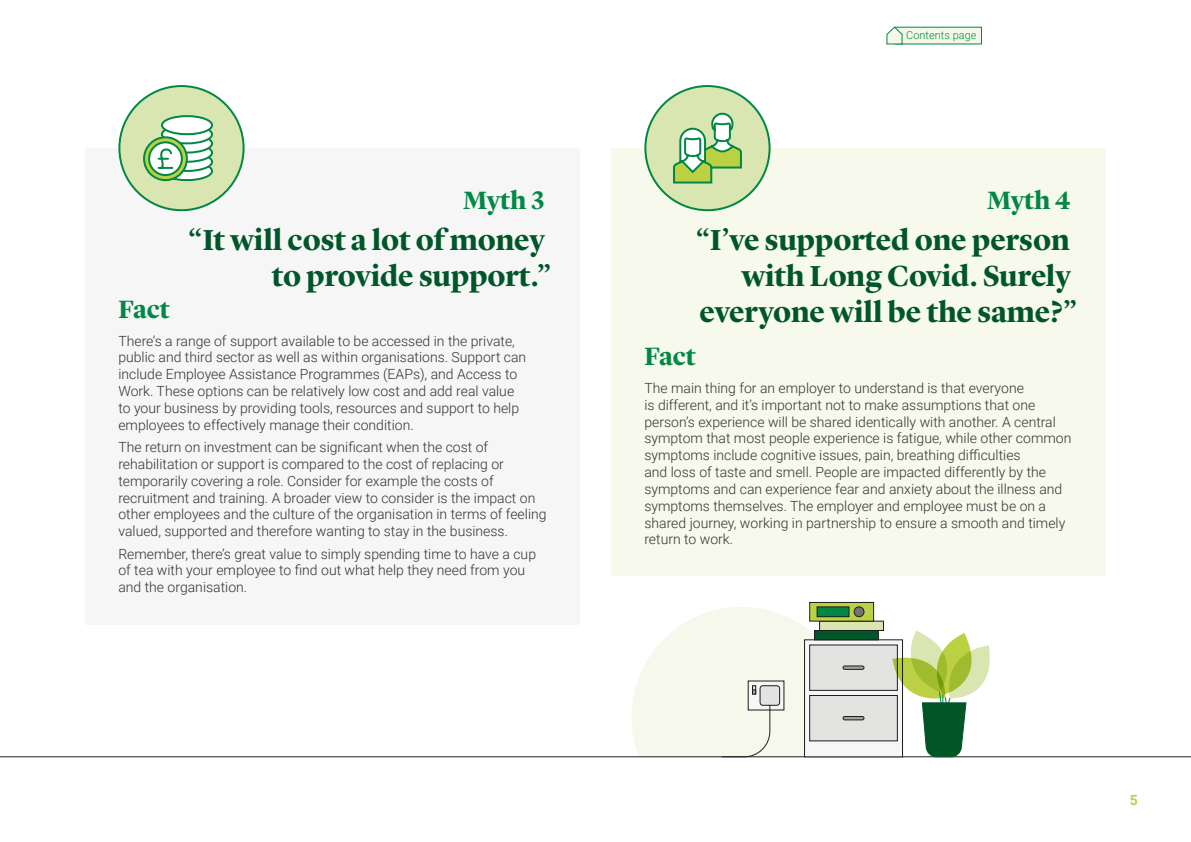
<style>
.page{position:relative;width:1191px;height:842px;background:#fff}
.page>*{position:absolute;margin:0;border:0;box-sizing:border-box;transform-origin:0 0}
.t1{font:700 30px/36px "Lyon Display";letter-spacing:-.005em;color:#005629;text-align:right}
.t2{font:700 26px "Lyon Display";color:#028844}
.t3{font:300 14px/16.8px "Roboto";color:#343234}
.t4{font:700 14px "Roboto";color:#bbd143}
.t5{font:300 11px "Roboto";color:#028844}
</style>
<div class="page">
<div style="left:894px;top:27px;width:87px;height:17px;background:#f4f8e8"></div>
<svg style="left:886px;top:26px;width:16px;height:18px"></svg>
<div style="left:85px;top:148px;width:495px;height:477px;background:#f6f6f6"></div>
<div style="left:611px;top:148px;width:495px;height:427px;background:#f6f9ec"></div>
<div style="left:119px;top:86px;width:125px;height:124px;background:#d9e6b1;border-radius:50%"></div>
<svg style="left:162px;top:162px;width:50px;height:18px"></svg>
<div style="left:161px;top:161px;width:52px;height:20px;border:2px solid #028844;border-radius:50%"></div>
<svg style="left:162px;top:153px;width:50px;height:18px"></svg>
<div style="left:161px;top:152px;width:52px;height:20px;border:2px solid #028844;border-radius:50%"></div>
<svg style="left:162px;top:144px;width:50px;height:18px"></svg>
<div style="left:161px;top:143px;width:52px;height:20px;border:2px solid #028844;border-radius:50%"></div>
<svg style="left:162px;top:134px;width:50px;height:19px"></svg>
<div style="left:161px;top:133px;width:52px;height:21px;border:2px solid #028844;border-radius:50%"></div>
<svg style="left:162px;top:125px;width:50px;height:18px"></svg>
<div style="left:161px;top:124px;width:52px;height:20px;border:2px solid #028844;border-radius:50%"></div>
<div style="left:162px;top:116px;width:50px;height:18px;background:#fff;border-radius:50%"></div>
<div style="left:161px;top:115px;width:52px;height:20px;border:2px solid #028844;border-radius:50%"></div>
<svg style="left:144px;top:137px;width:43px;height:43px"></svg>
<div style="left:143px;top:136px;width:45px;height:45px;border:2px solid #028844;border-radius:50%"></div>
<svg style="left:149px;top:142px;width:33px;height:33px"></svg>
<div style="left:148px;top:141px;width:35px;height:35px;border:2px solid #028844;border-radius:50%"></div>
<svg style="left:157px;top:148px;width:17px;height:22px"></svg>
<div style="left:645px;top:86px;width:124px;height:124px;background:#d9e6b1;border-radius:50%"></div>
<div style="left:644px;top:85px;width:126px;height:126px;border:2px solid #028844;border-radius:50%"></div>
<svg style="left:673px;top:112px;width:69px;height:72px"></svg>
<hr style="left:0;top:756px;width:1191px;height:1px;background:#1d1e1c">
<div style="left:804px;top:640px;width:98px;height:117px;background:#f6f6f6"></div>
<div style="left:809px;top:695px;width:88px;height:46px;background:#e3e3e2"></div>
<div style="left:809px;top:695px;width:89px;height:46px;border:1px solid #1d1e1c"></div>
<div style="left:809px;top:645px;width:88px;height:45px;background:#e3e3e2"></div>
<div style="left:809px;top:644px;width:89px;height:47px;border:1px solid #1d1e1c"></div>
<hr style="left:843px;top:666px;width:21px;height:3px;background:#a3a1a1;border-radius:2px">
<div style="left:842px;top:665px;width:22px;height:5px;border:1px solid #1d1e1c;border-radius:2px"></div>
<div style="left:842px;top:716px;width:22px;height:4px;border:1px solid #1d1e1c;border-radius:2px"></div>
<div style="left:814px;top:630px;width:64px;height:10px;background:#005629"></div>
<div style="left:814px;top:630px;width:65px;height:10px;border:1px solid #1d1e1c"></div>
<div style="left:819px;top:621px;width:64px;height:9px;background:#d9e6b1"></div>
<div style="left:819px;top:621px;width:65px;height:10px;border:1px solid #1d1e1c"></div>
<div style="left:809px;top:602px;width:64px;height:19px;background:#bbd143"></div>
<div style="left:809px;top:602px;width:65px;height:20px;border:1px solid #1d1e1c"></div>
<div style="left:854px;top:607px;width:10px;height:10px;background:#737373;border-radius:50%"></div>
<div style="left:853px;top:606px;width:11px;height:11px;border:1px solid #1d1e1c;border-radius:50%"></div>
<svg style="left:631px;top:607px;width:220px;height:151px"></svg>
<svg style="left:892px;top:630px;width:97px;height:128px"></svg>
<p class="t5" style="left:906px;top:27px;width:72px">Contents page</p>
<p class="t2" style="left:118px;top:289px;width:53px">Fact</p>
<p class="t2" style="left:463px;top:181px;width:83px">Myth 3</p>
<p class="t2" style="left:987px;top:181px;width:85px">Myth 4</p>
<p class="t1" style="left:188px;top:220px;width:365px">“It will cost a lot of money to provide support.”</p>
<p class="t1" style="left:695px;top:220px;width:384px">“I’ve supported one person with Long Covid. Surely everyone will be the same?”</p>
<p class="t3" style="left:118px;top:332px;width:409px">There’s a range of support available to be accessed in the private, public and third sector as well as within organisations. Support can include Employee Assistance Programmes (EAPs), and Access to Work. These options can be relatively low cost and add real value to your business by providing tools, resources and support to help employees to effectively manage their condition.</p>
<p class="t3" style="left:118px;top:438px;width:430px">The return on investment can be significant when the cost of rehabilitation or support is compared to the cost of replacing or temporarily covering a role. Consider for example the costs of recruitment and training. A broader view to consider is the impact on other employees and the culture of the organisation in terms of feeling valued, supported and therefore wanting to stay in the business.</p>
<p class="t3" style="left:118px;top:545px;width:419px">Remember, there’s great value to simply spending time to have a cup of tea with your employee to find out what help they need from you and the organisation.</p>
<p class="t2" style="left:644px;top:337px;width:53px">Fact</p>
<p class="t3" style="left:644px;top:379px;width:428px">The main thing for an employer to understand is that everyone<br>is different, and it’s important not to make assumptions that one person’s experience will be shared identically with another. A central symptom that most people experience is fatigue, while other common symptoms include cognitive issues, pain, breathing difficulties<br>and loss of taste and smell. People are impacted differently by the symptoms and can experience fear and anxiety about the illness and symptoms themselves. The employer and employee must be on a shared journey, working in partnership to ensure a smooth and timely return to work.</p>
<p class="t4" style="left:1129px;top:790px;width:10px">5</p>
</div>
